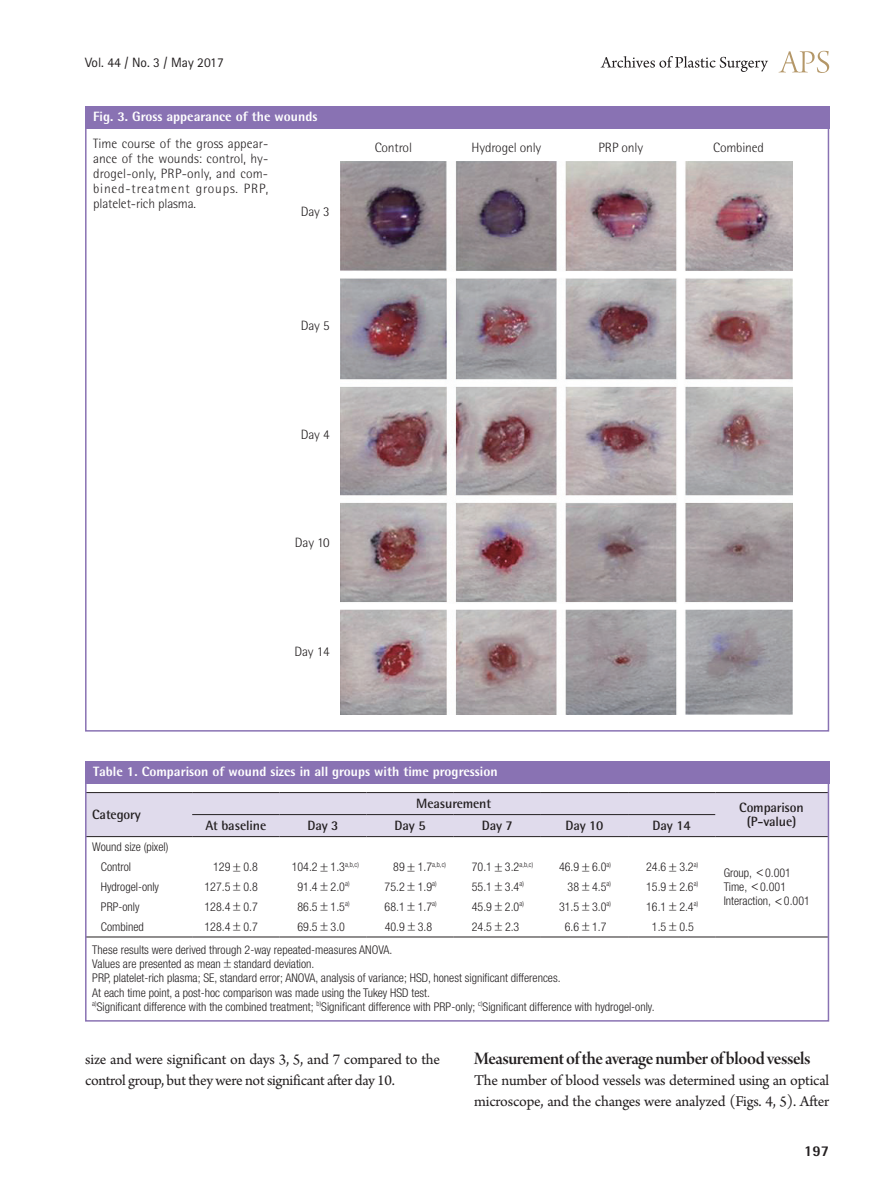
<style>
.page{position:relative;width:893px;height:1191px;background:#fff}
.page>*{position:absolute;margin:0;border:0;box-sizing:border-box;transform-origin:0 0}
.t1{font:18.75px "Arno Pro Smbd Display";letter-spacing:-.025em;color:#231f20}
.t2{font:15.75px/21px "Arno Pro";letter-spacing:-.015em;color:#231f20}
.t3{font:800 15px "Rotis Semi Sans Std";color:#231f20}
.t4{font:300 13.5px/15px "Rotis Semi Sans Std";letter-spacing:-.01em;color:#231f20;text-align:justify}
.t5{font:800 13.5px "Rotis Semi Sans Std";color:#fff}
.t6{font:700 13.5px "Rotis Semi Sans Std";letter-spacing:-.01em;color:#231f20}
.t7{font:13.5px "Rotis Sans Serif Std";color:#231f20}
.t8{font:300 condensed 12px/14.4px "Helvetica Neue LT Std";color:#231f20}
.t9{font:300 condensed 7.05px "Helvetica Neue LT Std";color:#231f20}
.s1{font-family:"Dotum";font-weight:400;font-stretch:normal}
.s2{font-size:12px}
.s3{font-family:"Dotum";font-weight:400;font-stretch:normal;font-size:12px}
</style>
<div class="page">
<svg style="left:779px;top:51px;width:50px;height:22px"></svg>
<svg style="left:601px;top:56px;width:167px;height:16px"></svg>
<div style="left:88px;top:793px;width:738px;height:43px;background:#e0dbec"></div>
<hr style="left:192px;top:836px;width:87px;height:1px;background:#231f20">
<hr style="left:279px;top:836px;width:88px;height:1px;background:#231f20">
<hr style="left:367px;top:836px;width:87px;height:1px;background:#231f20">
<hr style="left:454px;top:836px;width:87px;height:1px;background:#231f20">
<hr style="left:541px;top:836px;width:87px;height:1px;background:#231f20">
<hr style="left:628px;top:836px;width:87px;height:1px;background:#231f20">
<hr style="left:86px;top:936px;width:106px;height:1px;background:#231f20">
<hr style="left:192px;top:936px;width:87px;height:1px;background:#231f20">
<hr style="left:279px;top:936px;width:88px;height:1px;background:#231f20">
<hr style="left:367px;top:936px;width:87px;height:1px;background:#231f20">
<hr style="left:454px;top:936px;width:87px;height:1px;background:#231f20">
<hr style="left:541px;top:936px;width:87px;height:1px;background:#231f20">
<hr style="left:628px;top:936px;width:87px;height:1px;background:#231f20">
<hr style="left:715px;top:792px;width:113px;height:1px;background:#231f20">
<hr style="left:715px;top:836px;width:113px;height:1px;background:#231f20">
<hr style="left:192px;top:792px;width:87px;height:1px;background:#231f20">
<hr style="left:279px;top:792px;width:88px;height:1px;background:#231f20">
<hr style="left:367px;top:792px;width:87px;height:1px;background:#231f20">
<hr style="left:454px;top:792px;width:87px;height:1px;background:#231f20">
<hr style="left:541px;top:792px;width:87px;height:1px;background:#231f20">
<hr style="left:628px;top:792px;width:87px;height:1px;background:#231f20">
<hr style="left:192px;top:814px;width:87px;height:1px;background:#231f20">
<hr style="left:279px;top:814px;width:88px;height:1px;background:#231f20">
<hr style="left:367px;top:814px;width:87px;height:1px;background:#231f20">
<hr style="left:454px;top:814px;width:87px;height:1px;background:#231f20">
<hr style="left:541px;top:814px;width:87px;height:1px;background:#231f20">
<hr style="left:628px;top:814px;width:87px;height:1px;background:#231f20">
<hr style="left:86px;top:792px;width:106px;height:1px;background:#231f20">
<hr style="left:86px;top:836px;width:106px;height:1px;background:#231f20">
<hr style="left:715px;top:936px;width:113px;height:1px;background:#231f20">
<div style="left:85px;top:761px;width:744px;height:22px;background:#8972b3"></div>
<div style="left:85px;top:761px;width:744px;height:260px;border:2px solid #8972b3"></div>
<div style="left:85px;top:106px;width:744px;height:23px;background:#8972b3"></div>
<img style="left:340px;top:162px;width:452px;height:552px">
<p class="t7" style="left:85px;top:54px;width:140px">Vol. 44 / No. 3 / May 2017</p>
<p class="t5" style="left:93px;top:108px;width:226px">Fig. 3. Gross appearance of the wounds</p>
<p class="t4" style="left:93px;top:136px;width:177px">Time course of the gross appear&shy;ance of the wounds: control, hy&shy;drogel-only, PRP-only, and com&shy;bined-treatment groups. PRP, platelet-rich plasma.</p>
<p class="t4" style="left:375px;top:140px;width:39px">Control</p>
<p class="t4" style="left:472px;top:140px;width:71px">Hydrogel only</p>
<p class="t4" style="left:598px;top:140px;width:46px">PRP only</p>
<p class="t4" style="left:713px;top:140px;width:52px">Combined</p>
<p class="t4" style="left:301px;top:204px;width:30px">Day 3</p>
<p class="t4" style="left:301px;top:318px;width:30px">Day 5</p>
<p class="t4" style="left:301px;top:427px;width:30px">Day 4</p>
<p class="t4" style="left:295px;top:535px;width:36px">Day 10</p>
<p class="t4" style="left:294px;top:644px;width:37px">Day 14</p>
<p class="t5" style="left:93px;top:763px;width:406px">Table 1. Comparison of wound sizes in all groups with time progression</p>
<p class="t6" style="left:92px;top:806px;width:50px">Category</p>
<p class="t8" style="left:92px;top:839px;width:78px">Wound size (pixel)</p>
<p class="t6" style="left:416px;top:795px;width:76px">Measurement</p>
<p class="t6" style="left:739px;top:799px;width:66px">Comparison</p>
<p class="t6" style="left:205px;top:817px;width:62px">At baseline</p>
<p class="t6" style="left:307px;top:817px;width:32px">Day 3</p>
<p class="t6" style="left:395px;top:817px;width:32px">Day 5</p>
<p class="t6" style="left:482px;top:817px;width:32px">Day 7</p>
<p class="t6" style="left:566px;top:817px;width:39px">Day 10</p>
<p class="t6" style="left:653px;top:817px;width:40px">Day 14</p>
<p class="t6" style="left:747px;top:813px;width:51px">(P-value)</p>
<p class="t8" style="left:101px;top:859px;width:32px">Control</p>
<p class="t8" style="left:213px;top:859px;width:46px">129<span class="s1">±</span>0.8</p>
<p class="t8" style="left:292px;top:859px;width:69px">104.2<span class="s1">±</span>1.3<sup>a,b,c)</sup></p>
<p class="t9" style="left:393px;top:860px;width:54px"><span class="s2">89</span><span class="s3">±</span><span class="s2">1.7</span>a,b,c)</p>
<p class="t8" style="left:472px;top:859px;width:63px">70.1<span class="s1">±</span>3.2<sup>a,b,c)</sup></p>
<p class="t8" style="left:559px;top:859px;width:54px">46.9<span class="s1">±</span>6.0<sup>a)</sup></p>
<p class="t8" style="left:646px;top:859px;width:54px">24.6<span class="s1">±</span>3.2<sup>a)</sup></p>
<p class="t8" style="left:101px;top:879px;width:60px">Hydrogel-only</p>
<p class="t8" style="left:205px;top:879px;width:55px">127.5<span class="s1">±</span>0.8</p>
<p class="t8" style="left:297px;top:879px;width:54px">91.4<span class="s1">±</span>2.0<sup>a)</sup></p>
<p class="t8" style="left:385px;top:879px;width:54px">75.2<span class="s1">±</span>1.9<sup>a)</sup></p>
<p class="t8" style="left:472px;top:879px;width:54px">55.1<span class="s1">±</span>3.4<sup>a)</sup></p>
<p class="t8" style="left:568px;top:879px;width:45px">38<span class="s1">±</span>4.5<sup>a)</sup></p>
<p class="t8" style="left:646px;top:879px;width:54px">15.9<span class="s1">±</span>2.6<sup>a)</sup></p>
<p class="t8" style="left:101px;top:899px;width:40px">PRP-only</p>
<p class="t8" style="left:205px;top:899px;width:55px">128.4<span class="s1">±</span>0.7</p>
<p class="t8" style="left:297px;top:899px;width:54px">86.5<span class="s1">±</span>1.5<sup>a)</sup></p>
<p class="t8" style="left:385px;top:899px;width:54px">68.1<span class="s1">±</span>1.7<sup>a)</sup></p>
<p class="t8" style="left:472px;top:899px;width:54px">45.9<span class="s1">±</span>2.0<sup>a)</sup></p>
<p class="t8" style="left:559px;top:899px;width:54px">31.5<span class="s1">±</span>3.0<sup>a)</sup></p>
<p class="t8" style="left:646px;top:899px;width:54px">16.1<span class="s1">±</span>2.4<sup>a)</sup></p>
<p class="t8" style="left:101px;top:919px;width:44px">Combined</p>
<p class="t8" style="left:205px;top:919px;width:55px">128.4<span class="s1">±</span>0.7</p>
<p class="t8" style="left:297px;top:919px;width:49px">69.5<span class="s1">±</span>3.0</p>
<p class="t8" style="left:385px;top:919px;width:49px">40.9<span class="s1">±</span>3.8</p>
<p class="t8" style="left:472px;top:919px;width:49px">24.5<span class="s1">±</span>2.3</p>
<p class="t8" style="left:565px;top:919px;width:43px">6.6<span class="s1">±</span>1.7</p>
<p class="t8" style="left:652px;top:919px;width:43px">1.5<span class="s1">±</span>0.5</p>
<p class="t8" style="left:92px;top:942px;width:564px">These results were derived through 2-way repeated-measures ANOVA.<br>Values are presented as mean<span class="s1">±</span>standard deviation.<br>PRP, platelet-rich plasma; SE, standard error; ANOVA, analysis of variance; HSD, honest significant differences.<br>At each time point, a post-hoc comparison was made using the Tukey HSD test.<br><sup>a)</sup>Significant difference with the combined treatment; <sup>b)</sup>Significant difference with PRP-only; <sup>c)</sup>Significant difference with hydrogel-only.</p>
<p class="t8" style="left:724px;top:865px;width:88px">Group, <span class="s1">&lt;</span>0.001<br>Time, <span class="s1">&lt;</span>0.001<br>Interaction, <span class="s1">&lt;</span>0.001</p>
<h2 class="t2" style="left:85px;top:1050px;width:357px">size and were significant on days 3, 5, and 7 compared to the control group, but they were not significant after day 10.</h2>
<h1 class="t1" style="left:474px;top:1048px;width:338px">Measurement of the average number of blood vessels</h1>
<h2 class="t2" style="left:474px;top:1071px;width:357px">The number of blood vessels was determined using an optical microscope, and the changes were analyzed (Figs. 4, 5). After</h2>
<p class="t3" style="left:804px;top:1141px;width:27px">197</p>
</div>
